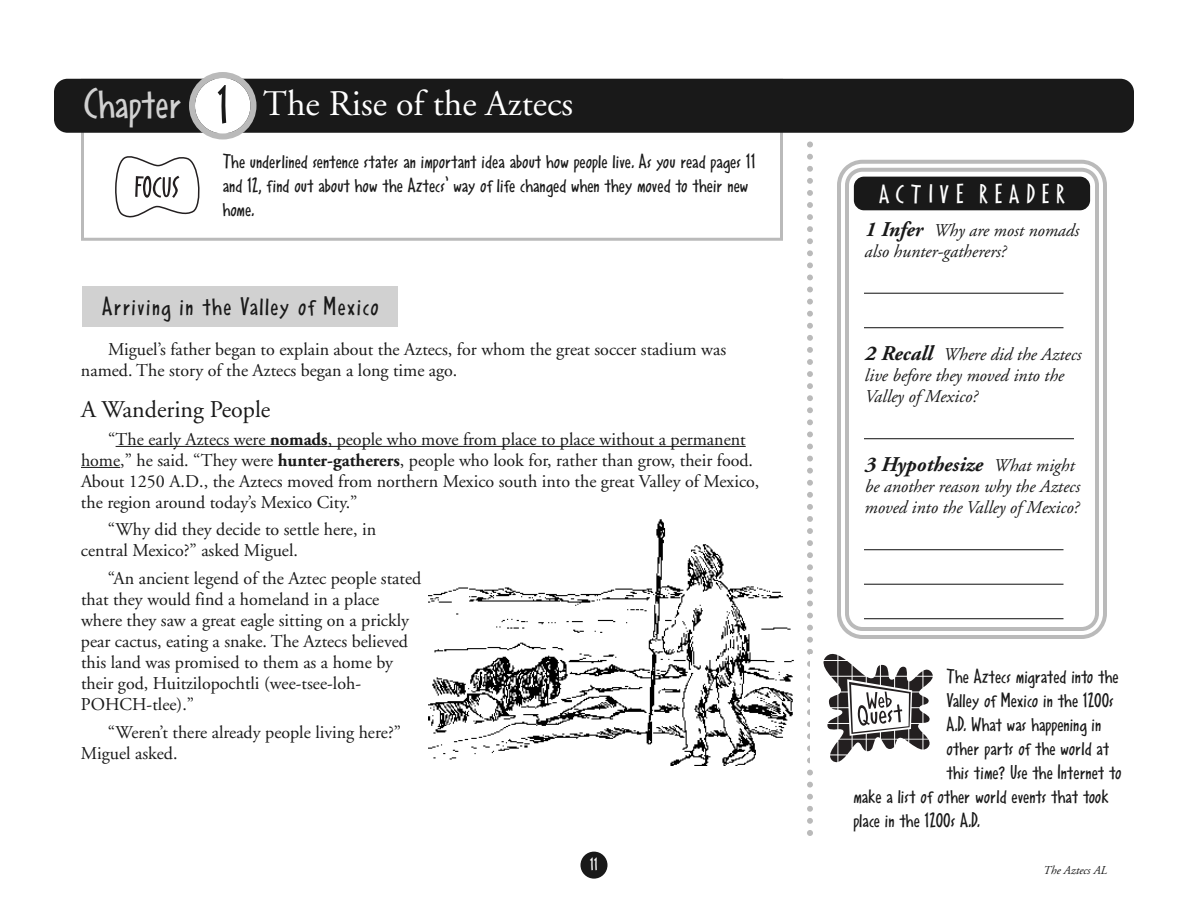
<style>
.page{position:relative;width:1188px;height:918px;background:#fff}
.page>*{position:absolute;margin:0;border:0;box-sizing:border-box;transform-origin:0 0}
.t1{font:500 54px "Smile ICG";color:#191919}
.t2{font:500 45px "Smile ICG";color:#d1d1d1}
.t3{font:36px "Adobe Garamond";color:#fff}
.t4{font:500 27px "Smile ICG";letter-spacing:.05em;color:#191919}
.t5{font:500 27px "Smile ICG";letter-spacing:.25em;color:#fff}
.t6{font:24px "Adobe Garamond";color:#191919}
.t7{font:500 21px/24px "Smile ICG";color:#191919}
.t8{font:italic 700 21px "Adobe Garamond";color:#191919}
.t9{font:18px/21px "Adobe Garamond";color:#191919}
.t10{font:italic 18px/21px "Adobe Garamond";color:#191919}
.t11{font:500 18px "Smile ICG";color:#fff}
.t12{font:italic 12px "Adobe Garamond";color:#191919}
.s1{font-weight:700}
.s2{font-weight:700;font-size:21px}
.s3{font-weight:400;font-size:18px}
</style>
<div class="page">
<div style="left:81px;top:79px;width:702px;height:162px;border:3px solid #bababa"></div>
<div style="left:54px;top:79px;width:1080px;height:54px;background:#191919;border-radius:14px"></div>
<div style="left:580px;top:852px;width:28px;height:27px;background:#191919;border-radius:50%"></div>
<svg style="left:837px;top:159px;width:270px;height:480px"></svg>
<svg style="left:843px;top:166px;width:258px;height:467px"></svg>
<hr style="left:864px;top:293px;width:200px;height:1px;background:#191919">
<hr style="left:864px;top:327px;width:200px;height:1px;background:#191919">
<hr style="left:864px;top:438px;width:210px;height:1px;background:#191919">
<hr style="left:864px;top:549px;width:200px;height:1px;background:#191919">
<hr style="left:864px;top:584px;width:200px;height:1px;background:#191919">
<hr style="left:864px;top:618px;width:200px;height:1px;background:#191919">
<hr style="left:116px;top:446px;width:154px;height:1px;background:#191919">
<hr style="left:270px;top:446px;width:58px;height:1px;background:#191919">
<hr style="left:328px;top:446px;width:418px;height:1px;background:#191919">
<hr style="left:81px;top:467px;width:39px;height:1px;background:#191919">
<div style="left:82px;top:286px;width:316px;height:41px;background:#d1d1d1"></div>
<svg style="left:807px;top:142px;width:6px;height:694px"></svg>
<div style="left:854px;top:177px;width:236px;height:33px;background:#191919;border-radius:10px"></div>
<svg style="left:189px;top:72px;width:67px;height:68px"></svg>
<svg style="left:115px;top:156px;width:85px;height:62px"></svg>
<div style="left:810px;top:654px;width:135px;height:115px;background:#fff"></div>
<svg style="left:823px;top:654px;width:110px;height:108px"></svg>
<img style="left:429px;top:519px;width:365px;height:246px">
<h2 class="t2" style="left:84px;top:87px;width:100px">Chapter</h2>
<h1 class="t1" style="left:217px;top:85px;width:14px">1</h1>
<h3 class="t3" style="left:263px;top:90px;width:311px">The Rise of the Aztecs</h3>
<p class="t7" style="left:223px;top:152px;width:534px">The underlined sentence states an important idea about how people live. As you read pages 11 and 12, find out about how the Aztecs’ way of life changed when they moved to their new home.</p>
<h3 class="t4" style="left:102px;top:297px;width:278px">Arriving in the Valley of Mexico</h3>
<p class="t9" style="left:81px;top:340px;width:647px;text-indent:27px">Miguel’s father began to explain about the Aztecs, for whom the great soccer stadium was named. The story of the Aztecs began a long time ago.</p>
<h3 class="t6" style="left:81px;top:400px;width:191px">A Wandering People</h3>
<p class="t9" style="left:81px;top:430px;width:680px;text-indent:27px">“The early Aztecs were <span class="s1">nomads</span>, people who move from place to place without a permanent home,” he said. “They were <span class="s1">hunter-gatherers</span>, people who look for, rather than grow, their food.<br>About 1250 A.D., the Aztecs moved from northern Mexico south into the great Valley of Mexico, the region around today’s Mexico City.”</p>
<p class="t9" style="left:81px;top:521px;width:297px;text-indent:27px">“Why did they decide to settle here, in central Mexico?” asked Miguel.</p>
<p class="t9" style="left:81px;top:569px;width:342px;text-indent:27px">“An ancient legend of the Aztec people stated that they would find a homeland in a place where they saw a great eagle sitting on a prickly pear cactus, eating a snake. The Aztecs believed this land was promised to them as a home by their god, Huitzilopochtli (wee-tsee-loh-POHCH-tlee).”</p>
<p class="t9" style="left:81px;top:723px;width:322px;text-indent:27px">“Weren’t there already people living here?”<br>Miguel asked.</p>
<p class="t11" style="left:590px;top:858px;width:10px">11</p>
<h3 class="t5" style="left:879px;top:184px;width:188px">ACTIVE READER</h3>
<p class="t10" style="left:864px;top:221px;width:216px"><span class="s2">1 Infer</span> Why are most nomads also hunter-gatherers?</p>
<p class="t10" style="left:864px;top:346px;width:218px"><span class="s2">2 Recall</span> Where did the Aztecs live before they moved into the<br>Valley of Mexico?</p>
<p class="t8" style="left:864px;top:456px;width:211px">3 Hypothesize <span class="s3">What might</span></p>
<p class="t10" style="left:864px;top:478px;width:217px">be another reason why the Aztecs moved into the Valley of Mexico?</p>
<p class="t7" style="left:947px;top:666px;width:174px">The Aztecs migrated into the</p>
<p class="t7" style="left:946px;top:690px;width:169px">Valley of Mexico in the 1200s</p>
<p class="t7" style="left:946px;top:714px;width:156px">A.D. What was happening in</p>
<p class="t7" style="left:947px;top:738px;width:164px">other parts of the world at</p>
<p class="t7" style="left:947px;top:762px;width:177px">this time? Use the Internet to</p>
<p class="t7" style="left:853px;top:786px;width:257px">make a list of other world events that took</p>
<p class="t7" style="left:853px;top:810px;width:128px">place in the 1200s A.D.</p>
<p class="t12" style="left:1043px;top:865px;width:65px">The Aztecs AL</p>
</div>
